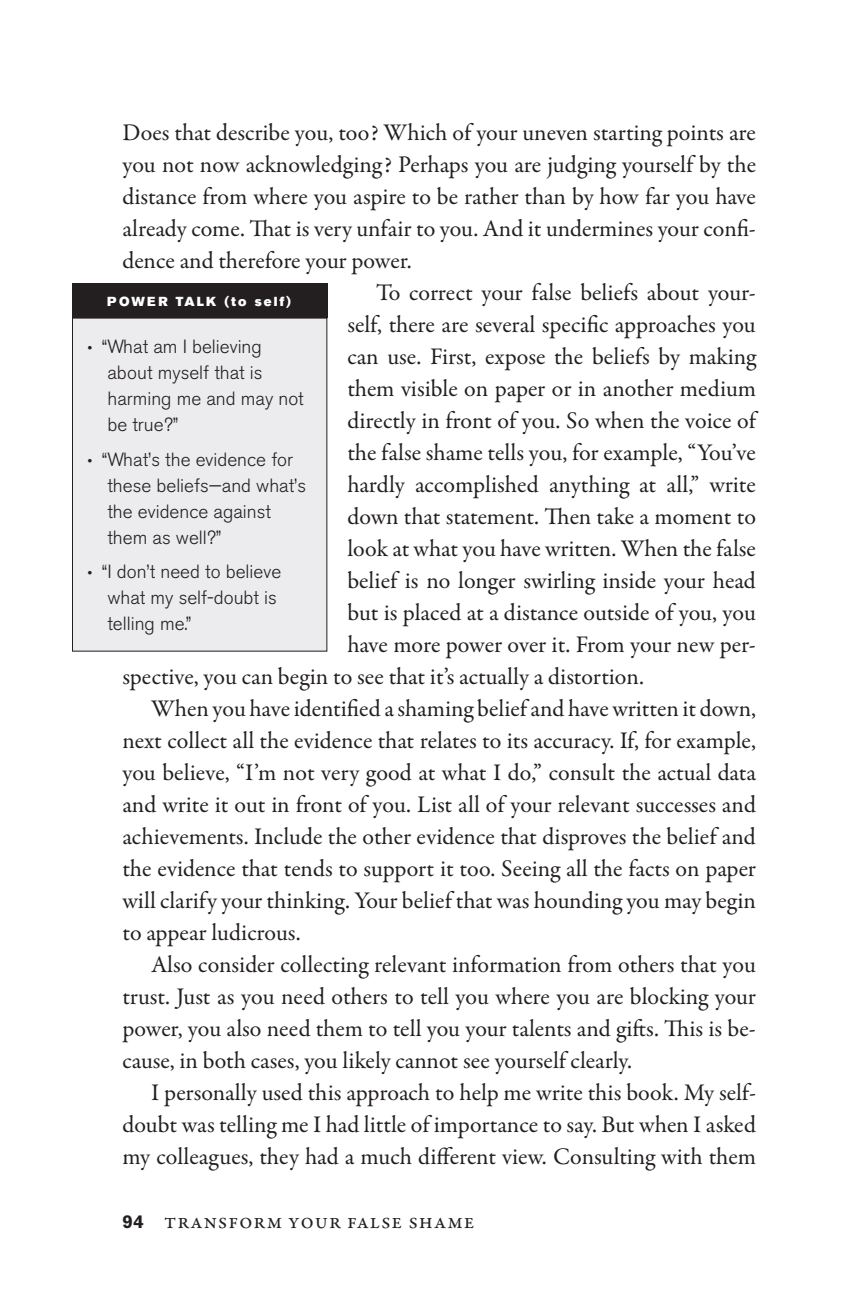
<style>
.page{position:relative;width:864px;height:1296px;background:#fff}
.page>*{position:absolute;margin:0;border:0;box-sizing:border-box;transform-origin:0 0}
.t1{font:24px "Garamond Premr Pro";color:#231f20}
.t2{font:22px "Garamond Premr Pro";letter-spacing:.2em;color:#231f20}
.t3{font:300 19px/26px "Akzidenz Grotesk BE";color:#231f20}
.t4{font:13px "Akzidenz Grotesk Pro Super";letter-spacing:.16em;color:#fff}
.s1{font-size:15px}
.s2{font-family:"Akzidenz Grotesk Pro";font-weight:700;font-size:18.4px}
</style>
<div class="page">
<div style="left:72px;top:318px;width:255px;height:333px;background:#ececee"></div>
<div style="left:72px;top:283px;width:255px;height:35px;background:#231f20"></div>
<p class="t1" style="left:122px;top:118px;width:635px">Does that describe you, too? Which of your uneven starting points are</p>
<p class="t1" style="left:122px;top:150px;width:635px">you not now acknowledging? Perhaps you are judging yourself by the</p>
<p class="t1" style="left:122px;top:182px;width:635px">distance from where you aspire to be rather than by how far you have</p>
<p class="t1" style="left:122px;top:214px;width:635px">already come. That is very unfair to you. And it undermines your confi-</p>
<p class="t1" style="left:122px;top:246px;width:291px">dence and therefore your power.</p>
<p class="t1" style="left:376px;top:278px;width:381px">To correct your false beliefs about your-</p>
<p class="t1" style="left:347px;top:310px;width:410px">self, there are several specific approaches you</p>
<p class="t1" style="left:347px;top:342px;width:410px">can use. First, expose the beliefs by making</p>
<p class="t1" style="left:347px;top:374px;width:410px">them visible on paper or in another medium</p>
<p class="t1" style="left:347px;top:406px;width:410px">directly in front of you. So when the voice of</p>
<p class="t1" style="left:347px;top:438px;width:410px">the false shame tells you, for example, “You’ve</p>
<p class="t1" style="left:347px;top:470px;width:410px">hardly accomplished anything at all,” write</p>
<p class="t1" style="left:347px;top:502px;width:410px">down that statement. Then take a moment to</p>
<p class="t1" style="left:347px;top:534px;width:410px">look at what you have written. When the false</p>
<p class="t1" style="left:347px;top:566px;width:410px">belief is no longer swirling inside your head</p>
<p class="t1" style="left:347px;top:598px;width:410px">but is placed at a distance outside of you, you</p>
<p class="t1" style="left:347px;top:630px;width:410px">have more power over it. From your new per-</p>
<p class="t1" style="left:122px;top:662px;width:523px">spective, you can begin to see that it’s actually a distortion.</p>
<p class="t1" style="left:151px;top:694px;width:606px">When you have identified a shaming belief and have written it down,</p>
<p class="t1" style="left:122px;top:726px;width:635px">next collect all the evidence that relates to its accuracy. If, for example,</p>
<p class="t1" style="left:122px;top:758px;width:635px">you believe, “I’m not very good at what I do,” consult the actual data</p>
<p class="t1" style="left:122px;top:790px;width:635px">and write it out in front of you. List all of your relevant successes and</p>
<p class="t1" style="left:122px;top:822px;width:635px">achievements. Include the other evidence that disproves the belief and</p>
<p class="t1" style="left:122px;top:854px;width:635px">the evidence that tends to support it too. Seeing all the facts on paper</p>
<p class="t1" style="left:122px;top:886px;width:635px">will clarify your thinking. Your belief that was hounding you may begin</p>
<p class="t1" style="left:122px;top:918px;width:180px">to appear ludicrous.</p>
<p class="t1" style="left:151px;top:950px;width:606px">Also consider collecting relevant information from others that you</p>
<p class="t1" style="left:122px;top:982px;width:635px">trust. Just as you need others to tell you where you are blocking your</p>
<p class="t1" style="left:122px;top:1014px;width:635px">power, you also need them to tell you your talents and gifts. This is be-</p>
<p class="t1" style="left:122px;top:1046px;width:511px">cause, in both cases, you likely cannot see yourself clearly.</p>
<p class="t1" style="left:151px;top:1078px;width:606px">I personally used this approach to help me write this book. My self-</p>
<p class="t1" style="left:122px;top:1110px;width:635px">doubt was telling me I had little of importance to say. But when I asked</p>
<p class="t1" style="left:122px;top:1142px;width:635px">my colleagues, they had a much different view. Consulting with them</p>
<p class="t4" style="left:107px;top:293px;width:185px">POWER TALK (to self)</p>
<p class="t3" style="left:107px;top:334px;width:198px;text-indent:-20px"><span class="s1">•</span> “What am I believing about myself that is harming me and may not be true?”</p>
<p class="t3" style="left:107px;top:447px;width:200px;text-indent:-20px"><span class="s1">•</span> “What’s the evidence for these beliefs—and what’s the evidence against them as well?”</p>
<p class="t3" style="left:107px;top:559px;width:175px;text-indent:-20px"><span class="s1">•</span> “I don’t need to believe what my self-doubt is telling me.”</p>
<p class="t2" style="left:122px;top:1208px;width:354px"><span class="s2">94</span> transform your false shame</p>
</div>
